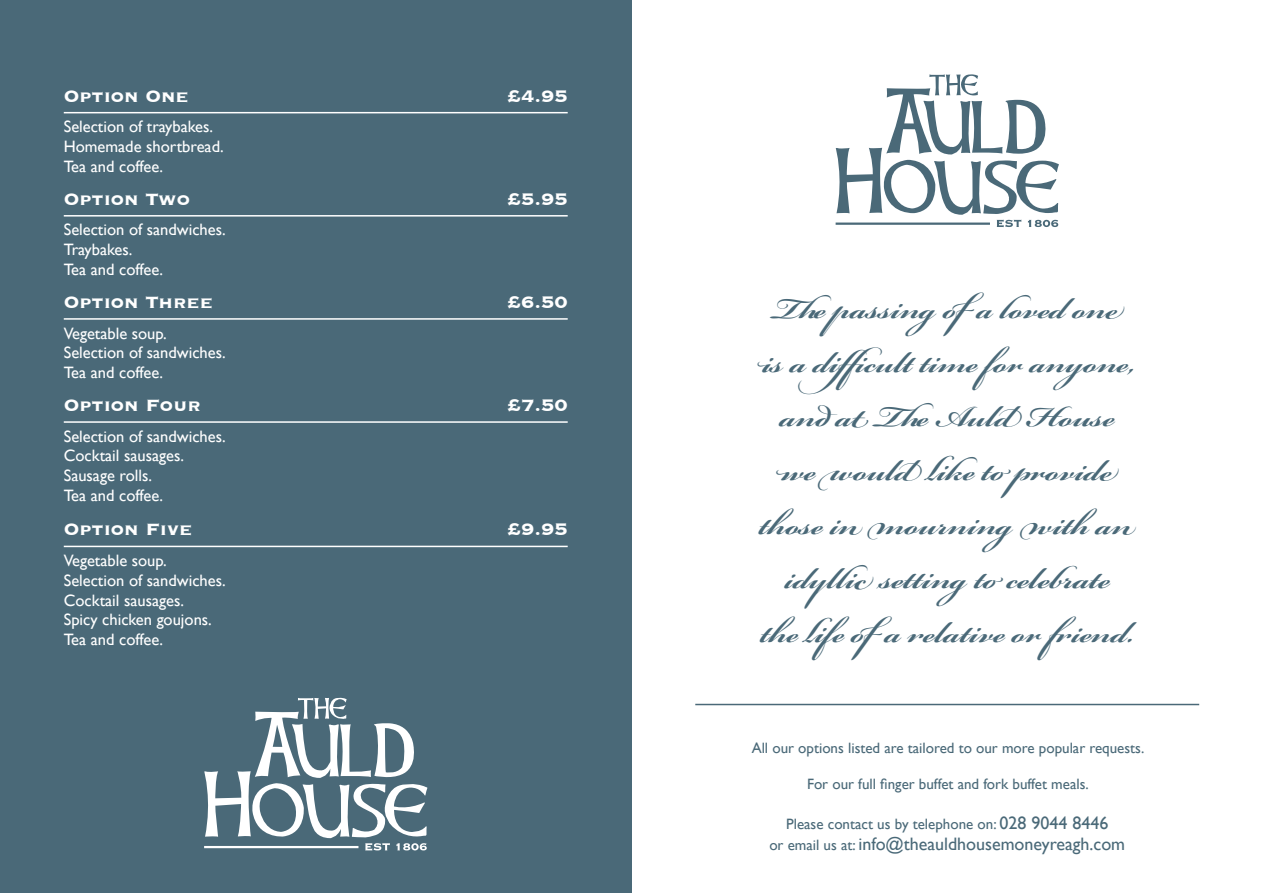
<style>
.page{position:relative;width:1263px;height:893px;background:#fff}
.page>*{position:absolute;margin:0;border:0;box-sizing:border-box;transform-origin:0 0}
.t1{font:700 45px/54px "Bickham Script Pro";color:#4a6978;text-align:center}
.t2{font:700 21.75px "Copperplate";color:#fff}
.t3{font:18px "Gill Sans";color:#4a6978}
.t4{font:16.5px/19.8px "Gill Sans";color:#fff}
.t5{font:15px "Gill Sans";color:#4a6978}
.s1{font-size:18px}
.s2{font-size:15px}
</style>
<div class="page">
<div style="left:0;top:0;width:631px;height:893px;background:#4a6978"></div>
<svg style="left:204px;top:698px;width:223px;height:153px"></svg>
<hr style="left:204px;top:846px;width:154px;height:2px;background:#fff">
<hr style="left:64px;top:112px;width:504px;height:1px;background:#fff">
<hr style="left:64px;top:215px;width:504px;height:2px;background:#fff">
<hr style="left:64px;top:318px;width:504px;height:2px;background:#fff">
<hr style="left:64px;top:421px;width:504px;height:2px;background:#fff">
<hr style="left:64px;top:546px;width:504px;height:1px;background:#fff">
<hr style="left:695px;top:704px;width:504px;height:1px;background:#4a6978">
<svg style="left:836px;top:74px;width:223px;height:153px"></svg>
<hr style="left:836px;top:223px;width:154px;height:2px;background:#4a6978">
<h2 class="t2" style="left:64px;top:82px;width:127px">Option One</h2>
<h2 class="t2" style="left:508px;top:82px;width:61px">£4.95</h2>
<p class="t4" style="left:64px;top:117px;width:161px">Selection of traybakes.<br>Homemade shortbread.<br>Tea and coffee.</p>
<h2 class="t2" style="left:64px;top:185px;width:128px">Option Two</h2>
<h2 class="t2" style="left:508px;top:185px;width:61px">£5.95</h2>
<p class="t4" style="left:64px;top:220px;width:163px">Selection of sandwiches.<br>Traybakes.<br>Tea and coffee.</p>
<h2 class="t2" style="left:64px;top:288px;width:151px">Option Three</h2>
<h2 class="t2" style="left:508px;top:288px;width:61px">£6.50</h2>
<p class="t4" style="left:64px;top:323px;width:163px">Vegetable soup.<br>Selection of sandwiches.<br>Tea and coffee.</p>
<h2 class="t2" style="left:64px;top:391px;width:139px">Option Four</h2>
<h2 class="t2" style="left:508px;top:391px;width:61px">£7.50</h2>
<p class="t4" style="left:64px;top:426px;width:163px">Selection of sandwiches.<br>Cocktail sausages.<br>Sausage rolls.<br>Tea and coffee.</p>
<h2 class="t2" style="left:64px;top:515px;width:130px">Option Five</h2>
<h2 class="t2" style="left:508px;top:515px;width:61px">£9.95</h2>
<p class="t4" style="left:64px;top:550px;width:163px">Vegetable soup.<br>Selection of sandwiches.<br>Cocktail sausages.<br>Spicy chicken goujons.<br>Tea and coffee.</p>
<h1 class="t1" style="left:759px;top:275px;width:379px">The passing of a lovedone is a difficult time for anyone, andat The Auld House we would like to provide those in mourning with an idyllic setting to celebrate the life of a relative or friend.</h1>
<p class="t5" style="left:752px;top:739px;width:394px">All our options listed are tailored to our more popular requests.</p>
<p class="t5" style="left:807px;top:775px;width:283px">For our full finger buffet and fork buffet meals.</p>
<p class="t5" style="left:786px;top:815px;width:324px">Please contact us by telephone on: <span class="s1">028 9044 8446</span></p>
<p class="t3" style="left:769px;top:834px;width:357px"><span class="s2">or email us at:</span> info@theauldhousemoneyreagh.com</p>
</div>
